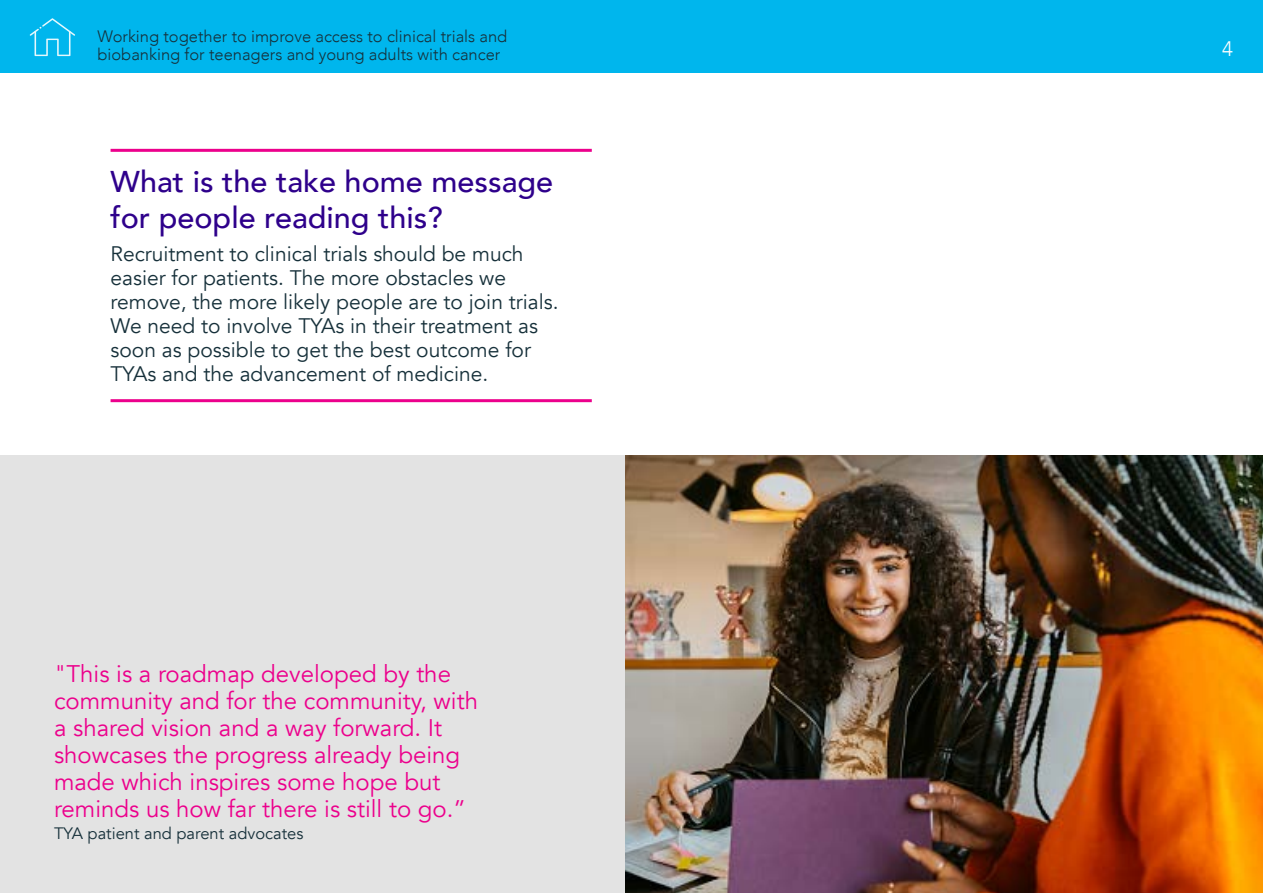
<style>
.page{position:relative;width:1263px;height:893px;background:#fff}
.page>*{position:absolute;margin:0;border:0;box-sizing:border-box;transform-origin:0 0}
.t1{font:500 30px/36px "Avenir";color:#2e008b}
.t2{font:24px/27px "Avenir";color:#ec008c}
.t3{font:21px/24px "Avenir";color:#16303a}
.t4{font:300 21px "Avenir";color:#fff}
.t5{font:300 16.5px/18px "Avenir";color:#16303a}
.t6{font:16.5px "Avenir";color:#16303a}
</style>
<div class="page">
<div style="left:0;top:0;width:1263px;height:72px;background:#00b6ed"></div>
<div style="left:0;top:456px;width:660px;height:437px;background:#e3e3e3"></div>
<hr style="left:111px;top:149px;width:481px;height:3px;background:#ec008c">
<hr style="left:111px;top:399px;width:481px;height:3px;background:#ec008c">
<img style="left:626px;top:456px;width:637px;height:437px">
<svg style="left:30px;top:18px;width:45px;height:38px"></svg>
<p class="t5" style="left:97px;top:27px;width:411px">Working together to improve access to clinical trials and biobanking for teenagers and young adults with cancer</p>
<h1 class="t1" style="left:111px;top:162px;width:444px">What is the take home message for people reading this?</h1>
<p class="t3" style="left:111px;top:242px;width:449px">Recruitment to clinical trials should be much easier for patients. The more obstacles we remove, the more likely people are to join trials.<br>We need to involve TYAs in their treatment as soon as possible to get the best outcome for TYAs and the advancement of medicine.</p>
<p class="t2" style="left:54px;top:660px;width:426px">"This is a roadmap developed by the community and for the community, with a shared vision and a way forward. It showcases the progress already being made which inspires some hope but reminds us how far there is still to go.”</p>
<p class="t6" style="left:54px;top:823px;width:251px">TYA patient and parent advocates</p>
<p class="t4" style="left:1222px;top:36px;width:12px">4</p>
</div>
